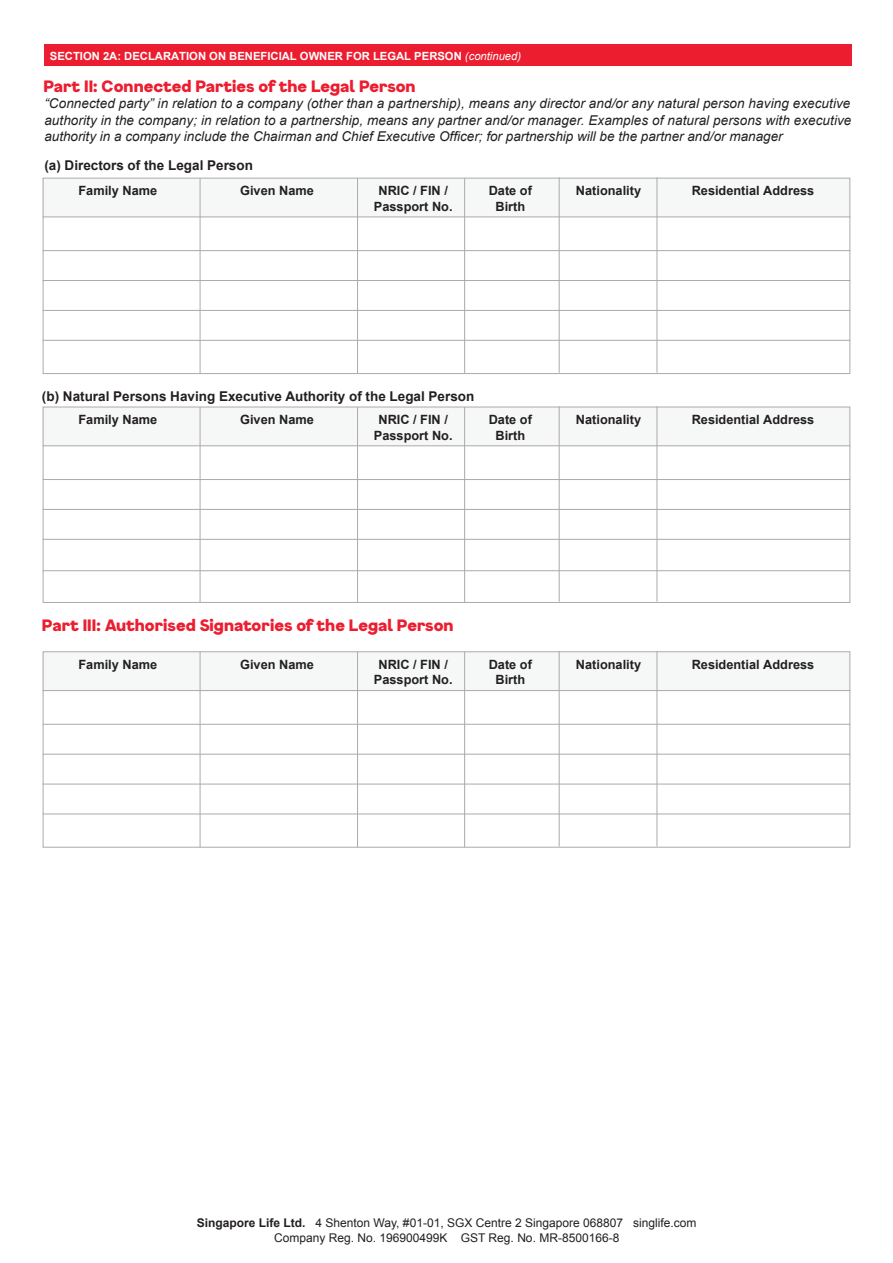
<style>
.page{position:relative;width:893px;height:1263px;background:#fff}
.page>*{position:absolute;margin:0;border:0;box-sizing:border-box;transform-origin:0 0}
.t1{font:900 15.75px "F37 Gruffy";color:#ed1d30}
.t2{font:italic 13.5px/16.5px "Arial";color:#231f20;text-align:justify}
.t3{font:700 13.5px "Arial";color:#231f20}
.t4{font:700 12.75px/15.3px "Arial";color:#231f20;text-align:center}
.t5{font:12px/15px "Arial";color:#231f20;text-align:center}
.t6{font:700 11.25px "Arial";color:#fff}
.s1{font-weight:400;font-style:italic}
.s2{font-weight:700}
</style>
<div class="page">
<div style="left:44px;top:45px;width:807px;height:21px;background:#ed1d30"></div>
<div style="left:43px;top:178px;width:807px;height:39px;background:#f6f8f8"></div>
<div style="left:43px;top:178px;width:807px;height:196px;border:1px solid #afa9a9"></div>
<hr style="left:43px;top:217px;width:807px;height:1px;background:#afa9a9">
<hr style="left:43px;top:250px;width:807px;height:1px;background:#afa9a9">
<hr style="left:43px;top:280px;width:807px;height:1px;background:#afa9a9">
<hr style="left:43px;top:310px;width:807px;height:1px;background:#afa9a9">
<hr style="left:43px;top:340px;width:807px;height:1px;background:#afa9a9">
<hr style="left:200px;top:178px;width:1px;height:196px;background:#afa9a9">
<hr style="left:357px;top:178px;width:1px;height:196px;background:#afa9a9">
<hr style="left:464px;top:178px;width:1px;height:196px;background:#afa9a9">
<hr style="left:559px;top:177px;width:1px;height:196px;background:#afa9a9">
<hr style="left:657px;top:177px;width:1px;height:196px;background:#afa9a9">
<div style="left:43px;top:407px;width:807px;height:39px;background:#f6f8f8"></div>
<div style="left:43px;top:407px;width:807px;height:196px;border:1px solid #afa9a9"></div>
<hr style="left:43px;top:445px;width:807px;height:1px;background:#afa9a9">
<hr style="left:43px;top:479px;width:807px;height:1px;background:#afa9a9">
<hr style="left:43px;top:509px;width:807px;height:1px;background:#afa9a9">
<hr style="left:43px;top:539px;width:807px;height:1px;background:#afa9a9">
<hr style="left:43px;top:570px;width:807px;height:1px;background:#afa9a9">
<hr style="left:200px;top:407px;width:1px;height:195px;background:#afa9a9">
<hr style="left:357px;top:407px;width:1px;height:195px;background:#afa9a9">
<hr style="left:464px;top:407px;width:1px;height:195px;background:#afa9a9">
<hr style="left:559px;top:406px;width:1px;height:196px;background:#afa9a9">
<hr style="left:657px;top:406px;width:1px;height:196px;background:#afa9a9">
<div style="left:43px;top:652px;width:807px;height:38px;background:#f6f8f8"></div>
<div style="left:43px;top:651px;width:807px;height:196px;border:1px solid #afa9a9"></div>
<hr style="left:43px;top:690px;width:807px;height:1px;background:#afa9a9">
<hr style="left:43px;top:724px;width:807px;height:1px;background:#afa9a9">
<hr style="left:43px;top:754px;width:807px;height:1px;background:#afa9a9">
<hr style="left:43px;top:784px;width:807px;height:1px;background:#afa9a9">
<hr style="left:43px;top:814px;width:807px;height:1px;background:#afa9a9">
<hr style="left:200px;top:652px;width:1px;height:195px;background:#afa9a9">
<hr style="left:357px;top:652px;width:1px;height:195px;background:#afa9a9">
<hr style="left:464px;top:652px;width:1px;height:195px;background:#afa9a9">
<hr style="left:559px;top:651px;width:1px;height:195px;background:#afa9a9">
<hr style="left:657px;top:651px;width:1px;height:195px;background:#afa9a9">
<p class="t6" style="left:50px;top:48px;width:473px">SECTION 2A: DECLARATION ON BENEFICIAL OWNER FOR LEGAL PERSON <span class="s1">(continued)</span></p>
<p class="t1" style="left:43px;top:76px;width:374px">Part II: Connected Parties of the Legal Person</p>
<p class="t2" style="left:44px;top:95px;width:808px">“Connected party” in relation to a company (other than a partnership), means any director and/or any natural person having executive authority in the company; in relation to a partnership, means any partner and/or manager. Examples of natural persons with executive authority in a company include the Chairman and Chief Executive Officer; for partnership will be the partner and/or manager</p>
<p class="t3" style="left:44px;top:156px;width:210px">(a) Directors of the Legal Person</p>
<p class="t4" style="left:79px;top:184px;width:80px">Family Name</p>
<p class="t4" style="left:240px;top:184px;width:75px">Given Name</p>
<p class="t4" style="left:374px;top:184px;width:80px">NRIC / FIN /<br>Passport No.</p>
<p class="t4" style="left:489px;top:184px;width:45px">Date of<br>Birth</p>
<p class="t4" style="left:576px;top:183px;width:67px">Nationality</p>
<p class="t4" style="left:692px;top:183px;width:124px">Residential Address</p>
<p class="t3" style="left:42px;top:387px;width:434px">(b) Natural Persons Having Executive Authority of the Legal Person</p>
<p class="t4" style="left:79px;top:413px;width:80px">Family Name</p>
<p class="t4" style="left:240px;top:413px;width:75px">Given Name</p>
<p class="t4" style="left:374px;top:413px;width:80px">NRIC / FIN /<br>Passport No.</p>
<p class="t4" style="left:489px;top:413px;width:45px">Date of<br>Birth</p>
<p class="t4" style="left:576px;top:412px;width:67px">Nationality</p>
<p class="t4" style="left:692px;top:412px;width:124px">Residential Address</p>
<p class="t1" style="left:42px;top:615px;width:413px">Part III: Authorised Signatories of the Legal Person</p>
<p class="t4" style="left:79px;top:657px;width:80px">Family Name</p>
<p class="t4" style="left:240px;top:657px;width:75px">Given Name</p>
<p class="t4" style="left:374px;top:657px;width:80px">NRIC / FIN /<br>Passport No.</p>
<p class="t4" style="left:489px;top:657px;width:45px">Date of<br>Birth</p>
<p class="t4" style="left:576px;top:657px;width:67px">Nationality</p>
<p class="t4" style="left:692px;top:657px;width:124px">Residential Address</p>
<p class="t5" style="left:197px;top:1215px;width:501px"><span class="s2">Singapore Life Ltd.</span> 4 Shenton Way, #01-01, SGX Centre 2 Singapore 068807 singlife.com<br>Company Reg. No. 196900499K GST Reg. No. MR-8500166-8</p>
</div>
